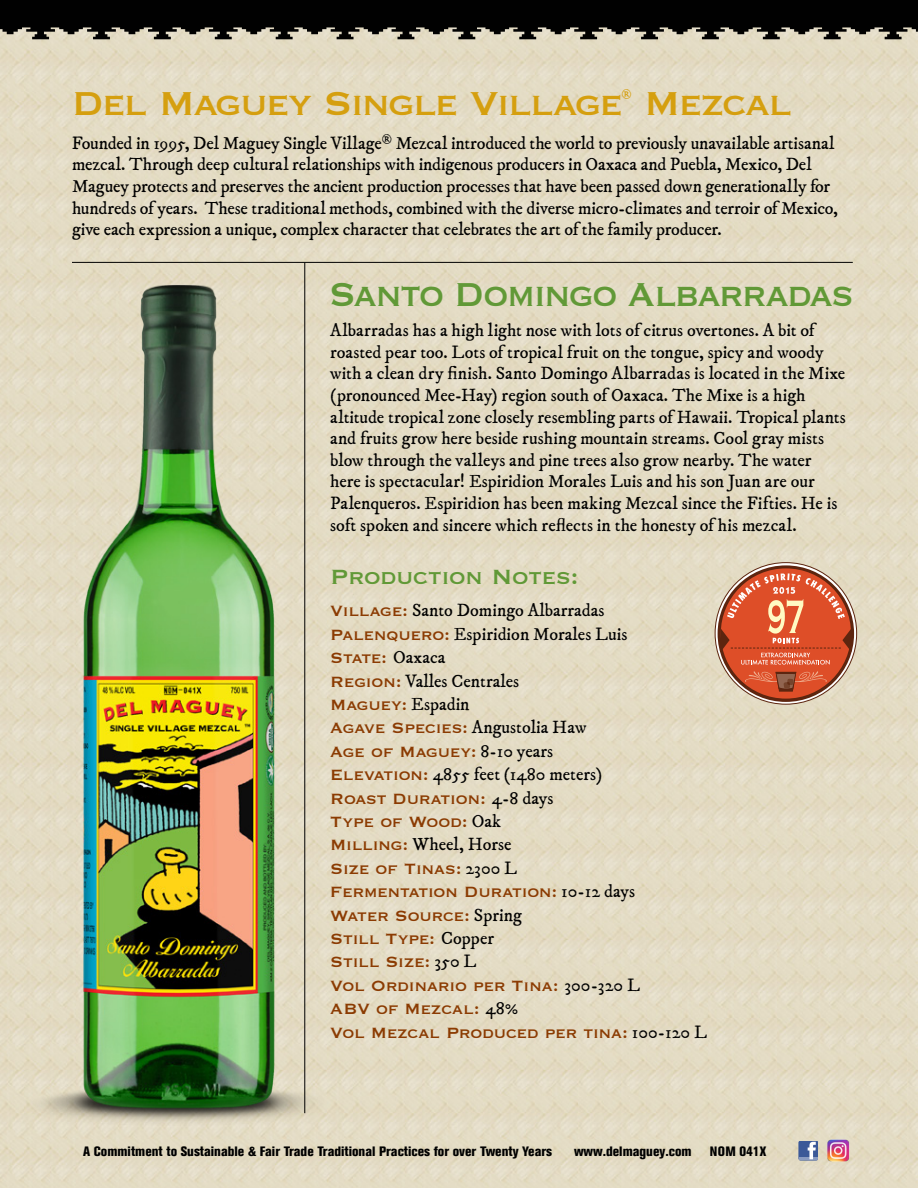
<style>
.page{position:relative;width:918px;height:1188px;background:#fff}
.page>*{position:absolute;margin:0;border:0;box-sizing:border-box;transform-origin:0 0}
.t1{font:43.5px "Copperplate";letter-spacing:-.055em;color:#d59f0f}
.t2{font:43.5px "Copperplate";letter-spacing:-.045em;color:#619937;scale:.94 1}
.t3{font:27px "Copperplate";letter-spacing:-.02em;color:#619937}
.t4{font:19.5px/23.4px "Copperplate";letter-spacing:-.02em;color:#8b3b02}
.t5{font:18px/21.6px "IM FELL DW Pica Roman";letter-spacing:-.005em;color:#000}
.t6{font:800 condensed 13.5px "Akzidenz Grotesk BE";color:#000}
.t7{font:13.5px "IM FELL DW Pica Roman";color:#d59f0f}
.s1{font-family:"Copperplate";font-size:19.5px;color:#8b3b02}
.s2{font-family:"IM FELL DW Pica Roman";font-size:18px;color:#000}
</style>
<div class="page">
<img style="left:1px;top:39px;width:917px;height:1149px">
<svg style="left:0;top:0;width:918px;height:39px"></svg>
<svg style="left:798px;top:1141px;width:20px;height:20px"></svg>
<img style="left:827px;top:1139px;width:23px;height:23px">
<hr style="left:72px;top:262px;width:781px;height:1px;background:#000">
<hr style="left:305px;top:263px;width:1px;height:850px;background:#000">
<img style="left:14px;top:281px;width:311px;height:850px">
<svg style="left:715px;top:563px;width:142px;height:141px"></svg>
<svg style="left:718px;top:565px;width:136px;height:137px"></svg>
<div style="left:721px;top:568px;width:130px;height:131px;background:#de4e28;border-radius:50%"></div>
<svg style="left:721px;top:573px;width:130px;height:119px"></svg>
<h1 class="t1" style="left:72px;top:75px;width:553px">Del Maguey Single Village</h1>
<p class="t7" style="left:621px;top:86px;width:12px">®</p>
<h1 class="t1" style="left:644px;top:75px;width:150px">Mezcal</h1>
<p class="t5" style="left:72px;top:132px;width:768px">Founded in 1995, Del Maguey Single Village<sup>®</sup> Mezcal introduced the world to previously unavailable artisanal mezcal. Through deep cultural relationships with indigenous producers in Oaxaca and Puebla, Mexico, Del Maguey protects and preserves the ancient production processes that have been passed down generationally for hundreds of years. These traditional methods, combined with the diverse micro-climates and terroir of Mexico, give each expression a unique, complex character that celebrates the art of the family producer.</p>
<h1 class="t2" style="left:329px;top:266px;width:561px">Santo Domingo Albarradas</h1>
<p class="t5" style="left:330px;top:320px;width:517px">Albarradas has a high light nose with lots of citrus overtones. A bit of roasted pear too. Lots of tropical fruit on the tongue, spicy and woody with a clean dry finish. Santo Domingo Albarradas is located in the Mixe (pronounced Mee-Hay) region south of Oaxaca. The Mixe is a high altitude tropical zone closely resembling parts of Hawaii. Tropical plants and fruits grow here beside rushing mountain streams. Cool gray mists blow through the valleys and pine trees also grow nearby. The water here is spectacular! Espiridion Morales Luis and his son Juan are our Palenqueros. Espiridion has been making Mezcal since the Fifties. He is soft spoken and sincere which reflects in the honesty of his mezcal.</p>
<h2 class="t3" style="left:330px;top:559px;width:250px">Production Notes:</h2>
<p class="t5" style="left:330px;top:599px;width:299px;line-height:23.4px"><span class="s1">Village:</span> Santo Domingo Albarradas<br><span class="s1">Palenquero:</span> Espiridion Morales Luis</p>
<p class="t4" style="left:330px;top:645px;width:117px">State: <span class="s2">Oaxaca</span></p>
<p class="t5" style="left:330px;top:670px;width:190px"><span class="s1">Region:</span> Valles Centrales</p>
<p class="t4" style="left:330px;top:692px;width:258px">Maguey: <span class="s2">Espadin<br></span>Agave Species: <span class="s2">Angustolia Haw<br></span>Age of Maguey: <span class="s2">8-10 years</span></p>
<p class="t5" style="left:330px;top:764px;width:274px"><span class="s1">Elevation:</span> 4855 feet (1480 meters)</p>
<p class="t4" style="left:330px;top:785px;width:225px">Roast Duration: <span class="s2">4-8 days<br></span>Type of Wood: <span class="s2">Oak</span></p>
<p class="t5" style="left:330px;top:834px;width:183px"><span class="s1">Milling:</span> Wheel, Horse</p>
<p class="t4" style="left:330px;top:856px;width:378px">Size of Tinas: <span class="s2">2300 L<br></span>Fermentation Duration: <span class="s2">10-12 days<br></span>Water Source: <span class="s2">Spring<br></span>Still Type: <span class="s2">Copper<br></span>Still Size: <span class="s2">350 L<br></span>Vol Ordinario per Tina: <span class="s2">300-320 L<br></span>ABV of Mezcal: <span class="s2">48%<br></span>Vol Mezcal Produced per tina: <span class="s2">100-120 L</span></p>
<p class="t6" style="left:83px;top:1143px;width:470px">A Commitment to Sustainable &amp; Fair Trade Traditional Practices for over Twenty Years</p>
<p class="t6" style="left:574px;top:1143px;width:119px">www.delmaguey.com</p>
<p class="t6" style="left:710px;top:1143px;width:58px">NOM 041X</p>
</div>
